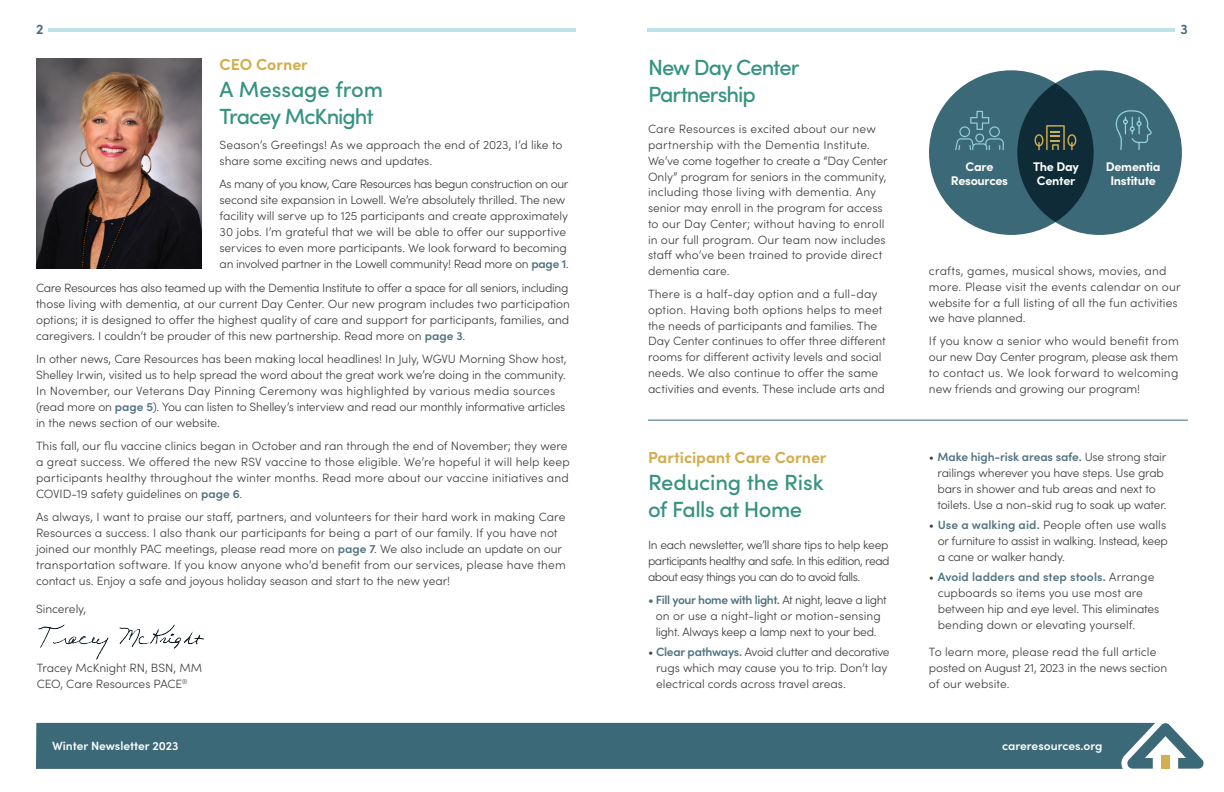
<style>
.page{position:relative;width:1224px;height:792px;background:#fff}
.page>*{position:absolute;margin:0;border:0;box-sizing:border-box;transform-origin:0 0}
.header_3{font:500 22px/27px "Sofia Pro";letter-spacing:-.03em;color:#369382}
.t1{font:700 16px "Sofia Pro";letter-spacing:-.005em;color:#d3ae4f}
.t2{font:600 14px "Sofia Pro";color:#3c6977}
.body_copy{font:700 12.5px/13.8px "Sofia Pro";letter-spacing:-.025em;color:#fff;text-align:center}
.body_copy-2{font:300 12px/16px "Sofia Pro";letter-spacing:-.005em;color:#3e3e3f}
.t3{font:600 12px "Sofia Pro";color:#fff}
.s1{font-weight:600;color:#517381}
</style>
<div class="page">
<hr style="left:49px;top:28px;width:527px;height:4px;background:#bfe1ea">
<hr style="left:647px;top:28px;width:528px;height:4px;background:#bfe1ea">
<img style="left:36px;top:59px;width:166px;height:210px">
<img style="left:38px;top:624px;width:166px;height:36px">
<div style="left:36px;top:723px;width:1075px;height:46px;background:#3c6977"></div>
<svg style="left:1111px;top:722px;width:93px;height:47px"></svg>
<div style="left:1161px;top:755px;width:9px;height:14px;background:#d1ae4f"></div>
<hr style="left:648px;top:420px;width:540px;height:1px;background:#3c6977">
<div style="left:929px;top:70px;width:165px;height:165px;background:#3c6977;border-radius:50%"></div>
<svg style="left:1017px;top:70px;width:165px;height:165px;fill:#3c6977"></svg>
<svg style="left:1116px;top:109px;width:37px;height:42px"></svg>
<svg style="left:955px;top:111px;width:49px;height:39px"></svg>
<svg style="left:1035px;top:125px;width:41px;height:25px"></svg>
<p class="t2" style="left:36px;top:19px;width:9px">2</p>
<p class="t2" style="left:1181px;top:19px;width:9px">3</p>
<p class="header_3" style="left:648px;top:52px;width:153px">New Day Center<br>Partnership</p>
<p class="body_copy-2" style="left:648px;top:121px;width:241px">Care Resources is excited about our new partnership with the Dementia Institute.<br>We’ve come together to create a “Day Center Only” program for seniors in the community, including those living with dementia. Any senior may enroll in the program for access to our Day Center; without having to enroll in our full program. Our team now includes staff who’ve been trained to provide direct dementia care.</p>
<p class="body_copy-2" style="left:648px;top:285px;width:239px">There is a half-day option and a full-day option. Having both options helps to meet the needs of participants and families. The Day Center continues to offer three different rooms for different activity levels and social needs. We also continue to offer the same activities and events. These include arts and</p>
<p class="t1" style="left:220px;top:52px;width:90px">CEO Corner</p>
<p class="header_3" style="left:220px;top:75px;width:165px">A Message from<br>Tracey McKnight</p>
<p class="body_copy-2" style="left:220px;top:136px;width:345px">Season’s Greetings! As we approach the end of 2023, I’d like to share some exciting news and updates.</p>
<p class="body_copy-2" style="left:220px;top:176px;width:351px">As many of you know, Care Resources has begun construction on our second site expansion in Lowell. We’re absolutely thrilled. The new facility will serve up to 125 participants and create approximately 30 jobs. I’m grateful that we will be able to offer our supportive services to even more participants. We look forward to becoming an involved partner in the Lowell community! Read more on <span class="s1">page 1</span>.</p>
<p class="body_copy-2" style="left:36px;top:279px;width:536px">Care Resources has also teamed up with the Dementia Institute to offer a space for all seniors, including those living with dementia, at our current Day Center. Our new program includes two participation options; it is designed to offer the highest quality of care and support for participants, families, and caregivers. I couldn’t be prouder of this new partnership. Read more on <span class="s1">page 3</span>.</p>
<p class="body_copy-2" style="left:36px;top:350px;width:532px">In other news, Care Resources has been making local headlines! In July, WGVU Morning Show host, Shelley Irwin, visited us to help spread the word about the great work we’re doing in the community.<br>In November, our Veterans Day Pinning Ceremony was highlighted by various media sources (read more on <span class="s1">page 5</span>). You can listen to Shelley’s interview and read our monthly informative articles in the news section of our website.</p>
<p class="body_copy-2" style="left:36px;top:437px;width:535px">This fall, our flu vaccine clinics began in October and ran through the end of November; they were a great success. We offered the new RSV vaccine to those eligible. We’re hopeful it will help keep participants healthy throughout the winter months. Read more about our vaccine initiatives and COVID-19 safety guidelines on <span class="s1">page 6</span>.</p>
<p class="body_copy-2" style="left:36px;top:508px;width:531px">As always, I want to praise our staff, partners, and volunteers for their hard work in making Care Resources a success. I also thank our participants for being a part of our family. If you have not joined our monthly PAC meetings, please read more on <span class="s1">page 7</span>. We also include an update on our transportation software. If you know anyone who’d benefit from our services, please have them contact us. Enjoy a safe and joyous holiday season and start to the new year!</p>
<p class="body_copy-2" style="left:36px;top:601px;width:52px">Sincerely,</p>
<p class="body_copy" style="left:951px;top:158px;width:59px">Care<br>Resources</p>
<p class="body_copy" style="left:1106px;top:158px;width:56px">Dementia<br>Institute</p>
<p class="body_copy" style="left:1033px;top:159px;width:47px;line-height:13.2px">The Day<br>Center</p>
<p class="body_copy-2" style="left:929px;top:262px;width:253px">crafts, games, musical shows, movies, and more. Please visit the events calendar on our website for a full listing of all the fun activities we have planned.</p>
<p class="body_copy-2" style="left:929px;top:333px;width:251px;text-align:justify">If you know a senior who would benefit from our new Day Center program, please ask them to contact us. We look forward to welcoming new friends and growing our program!</p>
<p class="t1" style="left:648px;top:445px;width:180px">Participant Care Corner</p>
<p class="header_3" style="left:648px;top:467px;width:177px">Reducing the Risk of Falls at Home</p>
<p class="body_copy-2" style="left:648px;top:536px;width:243px;text-align:justify">In each newsletter, we’ll share tips to help keep participants healthy and safe. In this edition, read about easy things you can do to avoid falls.</p>
<p class="body_copy-2" style="left:648px;top:591px;width:240px;text-align:center"><span class="s1">• Fill your home with light.</span> At night, leave a light on or use a night-light or motion-sensing light. Always keep a lamp next to your bed.</p>
<p class="body_copy-2" style="left:656px;top:643px;width:235px;text-indent:-8px">• <span class="s1">Clear pathways.</span> Avoid clutter and decorative rugs which may cause you to trip. Don’t lay electrical cords across travel areas.</p>
<p class="body_copy-2" style="left:938px;top:448px;width:231px;text-indent:-9px">• <span class="s1">Make high-risk areas safe.</span> Use strong stair railings wherever you have steps. Use grab bars in shower and tub areas and next to toilets. Use a non-skid rug to soak up water.</p>
<p class="body_copy-2" style="left:938px;top:516px;width:232px;text-indent:-9px">• <span class="s1">Use a walking aid.</span> People often use walls or furniture to assist in walking. Instead, keep a cane or walker handy.</p>
<p class="body_copy-2" style="left:938px;top:568px;width:223px;text-indent:-9px">• <span class="s1">Avoid ladders and step stools.</span> Arrange cupboards so items you use most are between hip and eye level. This eliminates bending down or elevating yourself.</p>
<p class="body_copy-2" style="left:929px;top:643px;width:240px">To learn more, please read the full article posted on August 21, 2023 in the news section of our website.</p>
<p class="body_copy-2" style="left:37px;top:659px;width:167px">Tracey McKnight RN, BSN, MM<br>CEO, Care Resources PACE<sup>®</sup></p>
<p class="t3" style="left:52px;top:737px;width:128px">Winter Newsletter 2023</p>
<p class="t3" style="left:1002px;top:737px;width:102px">careresources.org</p>
</div>
